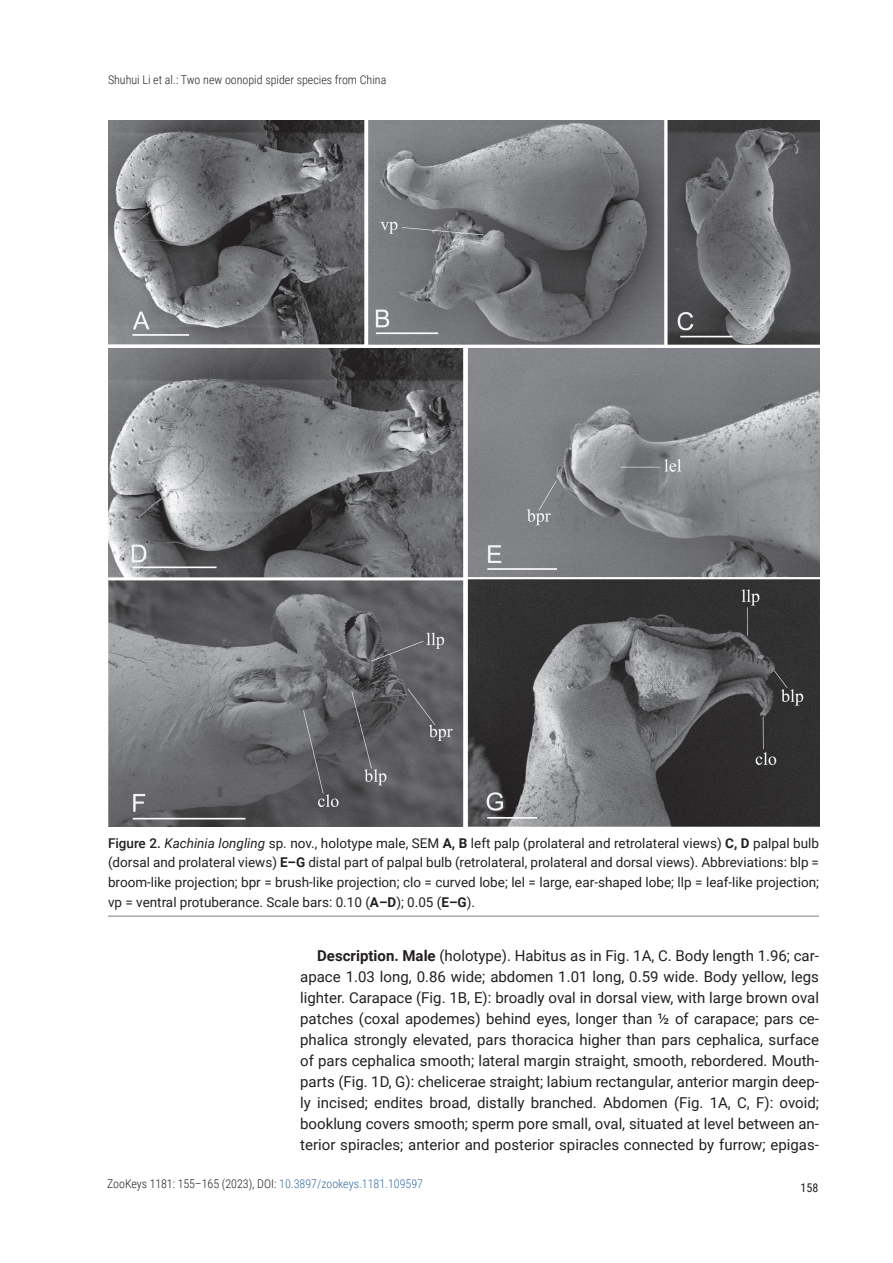
<style>
.page{position:relative;width:893px;height:1263px;background:#fff}
.page>*{position:absolute;margin:0;border:0;box-sizing:border-box;transform-origin:0 0}
.Body_text{font:15px/21px "Roboto";color:#231f20;text-align:justify}
.FIG_-_Caption{font:13.5px/19.8px "Roboto";color:#231f20;text-align:justify}
.t1{font:300 12px "Roboto Condensed";color:#231f20}
.t2{font:12px "Roboto Condensed";color:#231f20}
.s1{font-weight:500}
.s2{font-style:italic}
.s3{font-weight:700}
.s4{color:#376ba5}
</style>
<div class="page">
<img style="left:108px;top:121px;width:711px;height:706px">
<hr style="left:108px;top:915px;width:711px;height:2px;background:#a8a9ad">
<p class="t1" style="left:108px;top:71px;width:280px">Shuhui Li et al.: Two new oonopid spider species from China</p>
<p class="FIG_-_Caption" style="left:108px;top:832px;width:712px"><span class="s1">Figure 2.</span> <span class="s2">Kachinia longling</span> sp. nov., holotype male, SEM <span class="s3">A, B</span> left palp (prolateral and retrolateral views) <span class="s3">C, D</span> palpal bulb (dorsal and prolateral views) <span class="s3">E–G</span> distal part of palpal bulb (retrolateral, prolateral and dorsal views). Abbreviations: blp = broom-like projection; bpr = brush-like projection; clo = curved lobe; lel = large, ear-shaped lobe; llp = leaf-like projection; vp = ventral protuberance. Scale bars: 0.10 (<span class="s3">A–D</span>); 0.05 (<span class="s3">E–G</span>).</p>
<p class="Body_text" style="left:300px;top:944px;width:520px;text-indent:17px"><span class="s3">Description. Male</span> (holotype). Habitus as in Fig. 1A, C. Body length 1.96; car&shy;apace 1.03 long, 0.86 wide; abdomen 1.01 long, 0.59 wide. Body yellow, legs lighter. Carapace (Fig. 1B, E): broadly oval in dorsal view, with large brown oval patches (coxal apodemes) behind eyes, longer than ½ of carapace; pars ce&shy;phalica strongly elevated, pars thoracica higher than pars cephalica, surface of pars cephalica smooth; lateral margin straight, smooth, rebordered. Mouth&shy;parts (Fig. 1D, G): chelicerae straight; labium rectangular, anterior margin deep&shy;ly incised; endites broad, distally branched. Abdomen (Fig. 1A, C, F): ovoid; booklung covers smooth; sperm pore small, oval, situated at level between an&shy;terior spiracles; anterior and posterior spiracles connected by furrow; epigas-</p>
<p class="t1" style="left:107px;top:1175px;width:318px">ZooKeys 1181: 155–165 (2023), DOI: <span class="s4">10.3897/zookeys.1181.109597</span></p>
<p class="t2" style="left:801px;top:1179px;width:19px">158</p>
</div>
